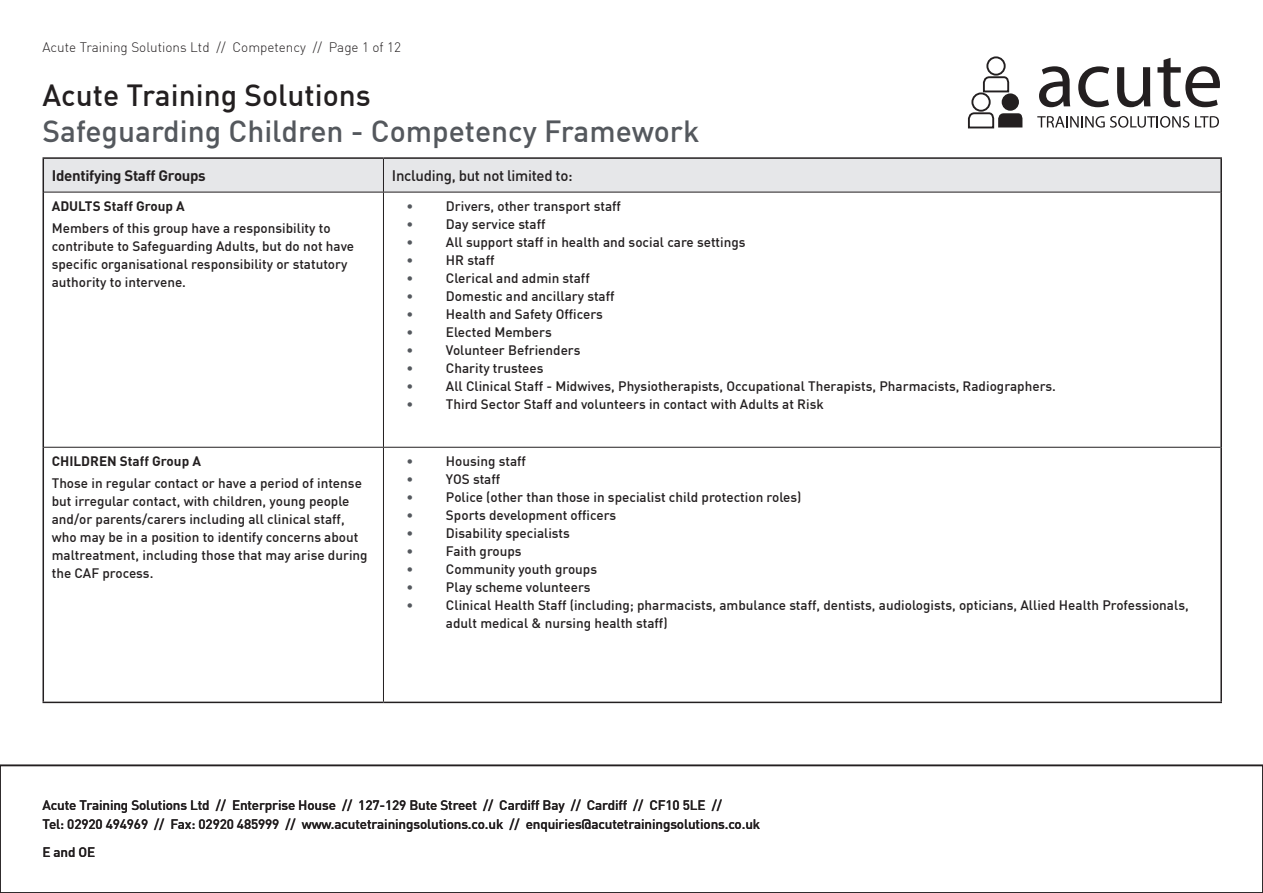
<style>
.page{position:relative;width:1263px;height:893px;background:#fff}
.page>*{position:absolute;margin:0;border:0;box-sizing:border-box;transform-origin:0 0}
.t1{font:500 30px "DIN";color:#54585d}
.t2{font:500 30px "DIN";color:#231f20}
.t3{font:500 15px "DIN";letter-spacing:-.02em;color:#231f20}
.t4{font:700 15px "DIN";letter-spacing:-.02em;color:#231f20}
.t5{font:500 13.5px/18px "DIN";color:#231f20}
.t6{font:300 13.5px "DIN";color:#231f20}
.t7{font:700 13.5px "DIN";color:#231f20}
.t8{font:500 13.5px "DIN";color:#54585d}
</style>
<div class="page">
<svg style="left:1039px;top:66px;width:31px;height:41px"></svg>
<svg style="left:1078px;top:66px;width:31px;height:41px"></svg>
<svg style="left:1117px;top:67px;width:33px;height:40px"></svg>
<svg style="left:1157px;top:58px;width:63px;height:49px"></svg>
<svg style="left:1037px;top:116px;width:152px;height:12px"></svg>
<svg style="left:1195px;top:116px;width:24px;height:12px"></svg>
<div style="left:1002px;top:93px;width:17px;height:18px;background:#231f20;border-radius:50%"></div>
<svg style="left:967px;top:112px;width:56px;height:17px"></svg>
<div style="left:971px;top:92px;width:20px;height:20px;border:2px solid #231f20;border-radius:50%"></div>
<svg style="left:982px;top:76px;width:28px;height:17px"></svg>
<div style="left:986px;top:56px;width:20px;height:20px;border:2px solid #231f20;border-radius:50%"></div>
<div style="left:44px;top:159px;width:1176px;height:33px;background:#e6e7e9"></div>
<hr style="left:43px;top:157px;width:340px;height:2px;background:#231f20">
<hr style="left:43px;top:159px;width:1px;height:33px;background:#231f20">
<hr style="left:383px;top:157px;width:839px;height:2px;background:#231f20">
<hr style="left:1220px;top:159px;width:2px;height:33px;background:#231f20">
<hr style="left:43px;top:192px;width:1px;height:255px;background:#231f20">
<hr style="left:1220px;top:192px;width:2px;height:255px;background:#231f20">
<hr style="left:43px;top:447px;width:1px;height:255px;background:#231f20">
<hr style="left:1220px;top:447px;width:2px;height:255px;background:#231f20">
<hr style="left:43px;top:702px;width:340px;height:1px;background:#231f20">
<hr style="left:383px;top:702px;width:839px;height:1px;background:#231f20">
<hr style="left:383px;top:159px;width:1px;height:33px;background:#231f20">
<hr style="left:44px;top:192px;width:339px;height:1px;background:#231f20">
<hr style="left:383px;top:192px;width:837px;height:1px;background:#231f20">
<hr style="left:383px;top:192px;width:1px;height:255px;background:#231f20">
<hr style="left:44px;top:447px;width:339px;height:1px;background:#231f20">
<hr style="left:383px;top:447px;width:837px;height:1px;background:#231f20">
<hr style="left:383px;top:448px;width:1px;height:254px;background:#231f20">
<div style="left:0;top:765px;width:1263px;height:128px;border:2px solid #231f20"></div>
<p class="t6" style="left:43px;top:39px;width:360px">Acute Training Solutions Ltd // Competency // Page 1 of 12</p>
<h1 class="t2" style="left:43px;top:76px;width:330px">Acute Training Solutions</h1>
<h1 class="t1" style="left:43px;top:112px;width:658px">Safeguarding Children - Competency Framework</h1>
<p class="t4" style="left:52px;top:166px;width:155px">Identifying Staff Groups</p>
<p class="t3" style="left:392px;top:166px;width:182px">Including, but not limited to:</p>
<p class="t7" style="left:52px;top:197px;width:135px">ADULTS Staff Group A</p>
<p class="t5" style="left:52px;top:219px;width:304px">Members of this group have a responsibility to contribute to Safeguarding Adults, but do not have specific organisational responsibility or statutory authority to intervene.</p>
<p class="t8" style="left:406px;top:197px;width:8px">•</p>
<p class="t5" style="left:446px;top:197px;width:177px">Drivers, other transport staff</p>
<p class="t8" style="left:406px;top:215px;width:8px">•</p>
<p class="t5" style="left:446px;top:215px;width:101px">Day service staff</p>
<p class="t8" style="left:406px;top:233px;width:8px">•</p>
<p class="t5" style="left:446px;top:233px;width:301px">All support staff in health and social care settings</p>
<p class="t8" style="left:406px;top:251px;width:8px">•</p>
<p class="t5" style="left:446px;top:251px;width:50px">HR staff</p>
<p class="t8" style="left:406px;top:269px;width:8px">•</p>
<p class="t5" style="left:446px;top:268px;width:145px">Clerical and admin staff</p>
<p class="t8" style="left:406px;top:287px;width:8px">•</p>
<p class="t5" style="left:446px;top:286px;width:170px">Domestic and ancillary staff</p>
<p class="t8" style="left:406px;top:305px;width:8px">•</p>
<p class="t5" style="left:446px;top:304px;width:158px">Health and Safety Officers</p>
<p class="t8" style="left:406px;top:323px;width:8px">•</p>
<p class="t5" style="left:446px;top:322px;width:107px">Elected Members</p>
<p class="t8" style="left:406px;top:341px;width:8px">•</p>
<p class="t5" style="left:446px;top:340px;width:136px">Volunteer Befrienders</p>
<p class="t8" style="left:406px;top:359px;width:8px">•</p>
<p class="t5" style="left:446px;top:358px;width:99px">Charity trustees</p>
<p class="t8" style="left:406px;top:377px;width:8px">•</p>
<p class="t5" style="left:446px;top:376px;width:611px">All Clinical Staff - Midwives, Physiotherapists, Occupational Therapists, Pharmacists, Radiographers.</p>
<p class="t8" style="left:406px;top:395px;width:8px">•</p>
<p class="t5" style="left:446px;top:394px;width:379px">Third Sector Staff and volunteers in contact with Adults at Risk</p>
<p class="t7" style="left:52px;top:452px;width:151px">CHILDREN Staff Group A</p>
<p class="t5" style="left:52px;top:474px;width:317px">Those in regular contact or have a period of intense but irregular contact, with children, young people and/or parents/carers including all clinical staff, who may be in a position to identify concerns about maltreatment, including those that may arise during the CAF process.</p>
<p class="t8" style="left:406px;top:452px;width:8px">•</p>
<p class="t5" style="left:446px;top:452px;width:82px">Housing staff</p>
<p class="t8" style="left:406px;top:470px;width:8px">•</p>
<p class="t5" style="left:446px;top:470px;width:56px">YOS staff</p>
<p class="t8" style="left:406px;top:488px;width:8px">•</p>
<p class="t5" style="left:446px;top:488px;width:357px">Police (other than those in specialist child protection roles)</p>
<p class="t8" style="left:406px;top:506px;width:8px">•</p>
<p class="t5" style="left:446px;top:506px;width:172px">Sports development officers</p>
<p class="t8" style="left:406px;top:524px;width:8px">•</p>
<p class="t5" style="left:446px;top:524px;width:125px">Disability specialists</p>
<p class="t8" style="left:406px;top:542px;width:8px">•</p>
<p class="t5" style="left:446px;top:542px;width:77px">Faith groups</p>
<p class="t8" style="left:406px;top:560px;width:8px">•</p>
<p class="t5" style="left:446px;top:560px;width:153px">Community youth groups</p>
<p class="t8" style="left:406px;top:578px;width:8px">•</p>
<p class="t5" style="left:446px;top:578px;width:146px">Play scheme volunteers</p>
<p class="t8" style="left:406px;top:596px;width:8px">•</p>
<p class="t5" style="left:446px;top:596px;width:744px">Clinical Health Staff (including; pharmacists, ambulance staff, dentists, audiologists, opticians, Allied Health Professionals, adult medical &amp; nursing health staff)</p>
<p class="t5" style="left:43px;top:795px;width:719px;line-height:19.5px">Acute Training Solutions Ltd // Enterprise House // 127-129 Bute Street // Cardiff Bay // Cardiff // CF10 5LE //<br>Tel: 02920 494969 // Fax: 02920 485999 // www.acutetrainingsolutions.co.uk // enquiries@acutetrainingsolutions.co.uk</p>
<p class="t5" style="left:43px;top:843px;width:54px">E and OE</p>
</div>
